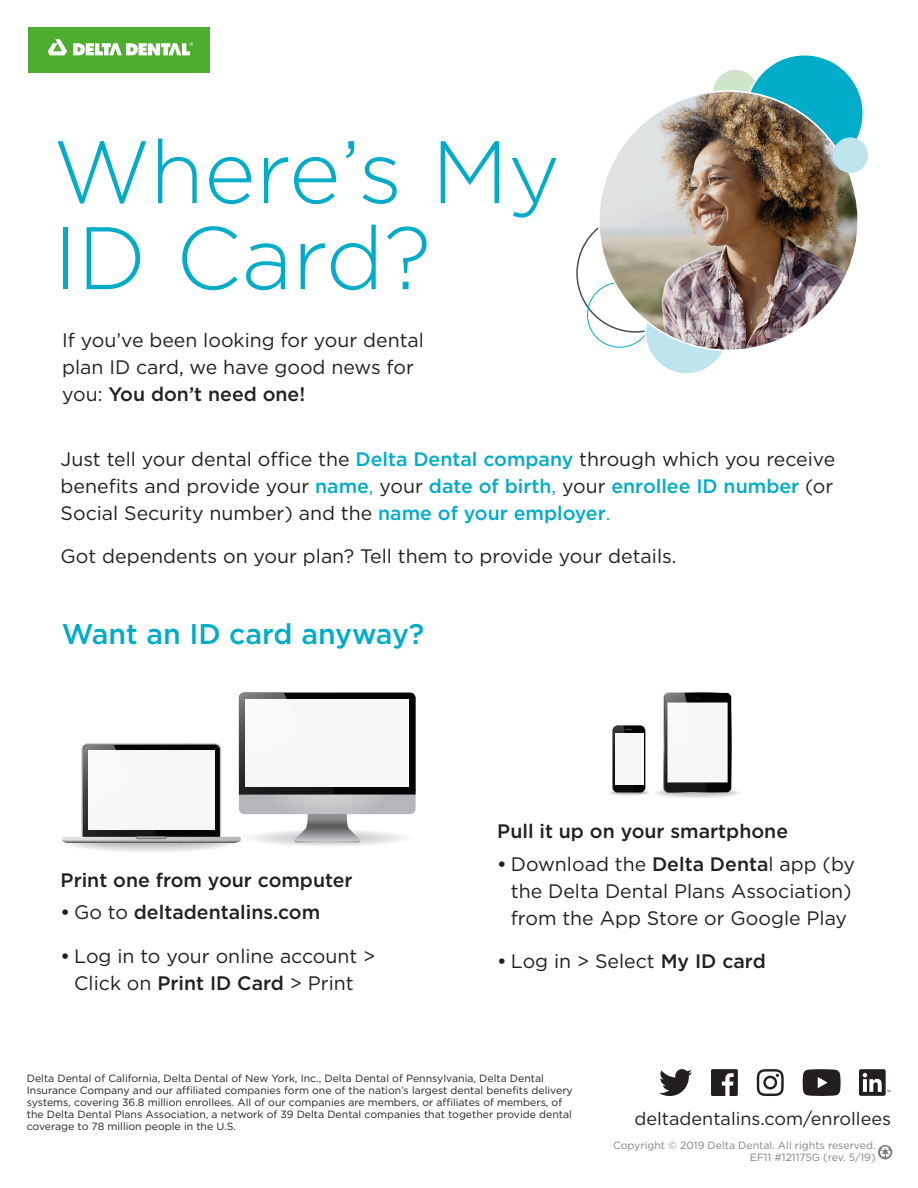
<style>
.page{position:relative;width:918px;height:1188px;background:#fff}
.page>*{position:absolute;margin:0;border:0;box-sizing:border-box;transform-origin:0 0}
.t1{font:300 88.5px/86.1px "Gotham";color:#00acc8}
.SubHead{font:500 28.5px "Gotham";color:#00acc8}
.Body{font:19.5px/27px "Gotham";color:#231f20;text-align:center}
.Sub-Subhead{font:500 19.5px "Gotham";color:#231f20}
.t2{font:18px "Gotham";color:#231f20}
.Disclaimer_NoNumbers{font:10.5px/12px "Gotham";color:#231f20}
.t3{font:10.5px "Gotham";color:#808285}
.s1{font-weight:500}
.s2{font-weight:500;color:#00acc8}
.s3{color:#00acc8}
.s4{font-weight:400}
</style>
<div class="page">
<div style="left:714px;top:70px;width:43px;height:44px;background:#cfe5c9;border-radius:50%"></div>
<div style="left:746px;top:55px;width:117px;height:117px;background:#00acc8;border-radius:50%"></div>
<div style="left:645px;top:291px;width:83px;height:83px;background:#bee5ee;border-radius:50%"></div>
<img style="left:599px;top:91px;width:259px;height:259px;border-radius:130px">
<div style="left:833px;top:137px;width:35px;height:36px;background:#bee5ee;border-radius:50%"></div>
<svg style="left:878px;top:1145px;width:14px;height:14px"></svg>
<div style="left:28px;top:27px;width:182px;height:45px;background:#4fad2f"></div>
<svg style="left:48px;top:39px;width:19px;height:16px"></svg>
<svg style="left:73px;top:43px;width:120px;height:13px"></svg>
<svg style="left:58px;top:693px;width:358px;height:159px"></svg>
<div style="left:607px;top:790px;width:43px;height:6px;background:#f9fafa;border-radius:50%"></div>
<div style="left:608px;top:790px;width:41px;height:6px;background:#f4f5f6;border-radius:50%"></div>
<div style="left:609px;top:790px;width:40px;height:6px;background:#eff0f0;border-radius:50%"></div>
<div style="left:609px;top:790px;width:40px;height:5px;background:#f6f7f7;border-radius:50%"></div>
<div style="left:610px;top:790px;width:39px;height:5px;background:#eceded;border-radius:50%"></div>
<hr style="left:610px;top:791px;width:38px;height:4px;background:#e5e6e6;border-radius:50%">
<hr style="left:611px;top:791px;width:36px;height:4px;background:#dfe0df;border-radius:50%">
<svg style="left:612px;top:725px;width:33px;height:68px"></svg>
<svg style="left:613px;top:692px;width:126px;height:106px"></svg>
<svg style="left:659px;top:1069px;width:33px;height:27px"></svg>
<svg style="left:711px;top:1069px;width:27px;height:27px"></svg>
<svg style="left:757px;top:1069px;width:27px;height:27px"></svg>
<svg style="left:803px;top:1069px;width:38px;height:27px"></svg>
<svg style="left:859px;top:1069px;width:31px;height:27px"></svg>
<p class="t1" style="left:53px;top:126px;width:509px">Where’s My<br>ID Card?</p>
<p class="Body" style="left:62px;top:326px;width:363px;text-align:left">If you’ve been looking for your dental plan ID card, we have good news for you: <span class="s1">You don’t need one!</span></p>
<p class="Body" style="left:61px;top:445px;width:776px;text-align:justify">Just tell your dental office the <span class="s2">Delta Dental company</span> through which you receive benefits and provide your <span class="s2">name</span><span class="s3">,</span> your <span class="s2">date of birth</span><span class="s3">,</span> your <span class="s2">enrollee ID number</span> (or Social Security number) and the <span class="s2">name of your employer</span><span class="s3">.</span></p>
<p class="Body" style="left:61px;top:542px;width:617px">Got dependents on your plan? Tell them to provide your details.</p>
<p class="SubHead" style="left:62px;top:616px;width:364px">Want an ID card anyway?</p>
<p class="Sub-Subhead" style="left:61px;top:867px;width:294px">Print one from your computer</p>
<p class="Sub-Subhead" style="left:61px;top:900px;width:261px">• <span class="s4">Go to</span> deltadentalins.com</p>
<p class="Body" style="left:61px;top:942px;width:316px"><span class="s1">•</span> Log in to your online account &gt;<br>Click on <span class="s1">Print ID Card</span> &gt; Print</p>
<p class="Sub-Subhead" style="left:497px;top:819px;width:292px">Pull it up on your smartphone</p>
<p class="Body" style="left:497px;top:850px;width:359px"><span class="s1">•</span> Download the <span class="s1">Delta Denta</span>l app (by the Delta Dental Plans Association) from the App Store or Google Play</p>
<p class="Body" style="left:497px;top:947px;width:270px"><span class="s1">•</span> Log in &gt; Select <span class="s1">My ID card</span></p>
<p class="Disclaimer_NoNumbers" style="left:27px;top:1073px;width:547px">Delta Dental of California, Delta Dental of New York, Inc., Delta Dental of Pennsylvania, Delta Dental Insurance Company and our affiliated companies form one of the nation’s largest dental benefits delivery systems, covering 36.8 million enrollees. All of our companies are members, or affiliates of members, of the Delta Dental Plans Association, a network of 39 Delta Dental companies that together provide dental coverage to 78 million people in the U.S.</p>
<p class="t2" style="left:635px;top:1107px;width:258px">deltadentalins.com/enrollees</p>
<p class="t3" style="left:613px;top:1138px;width:264px">Copyright © 2019 Delta Dental. All rights reserved.</p>
<p class="t3" style="left:750px;top:1151px;width:127px">EF11 #121175G (rev. 5/19)</p>
</div>
